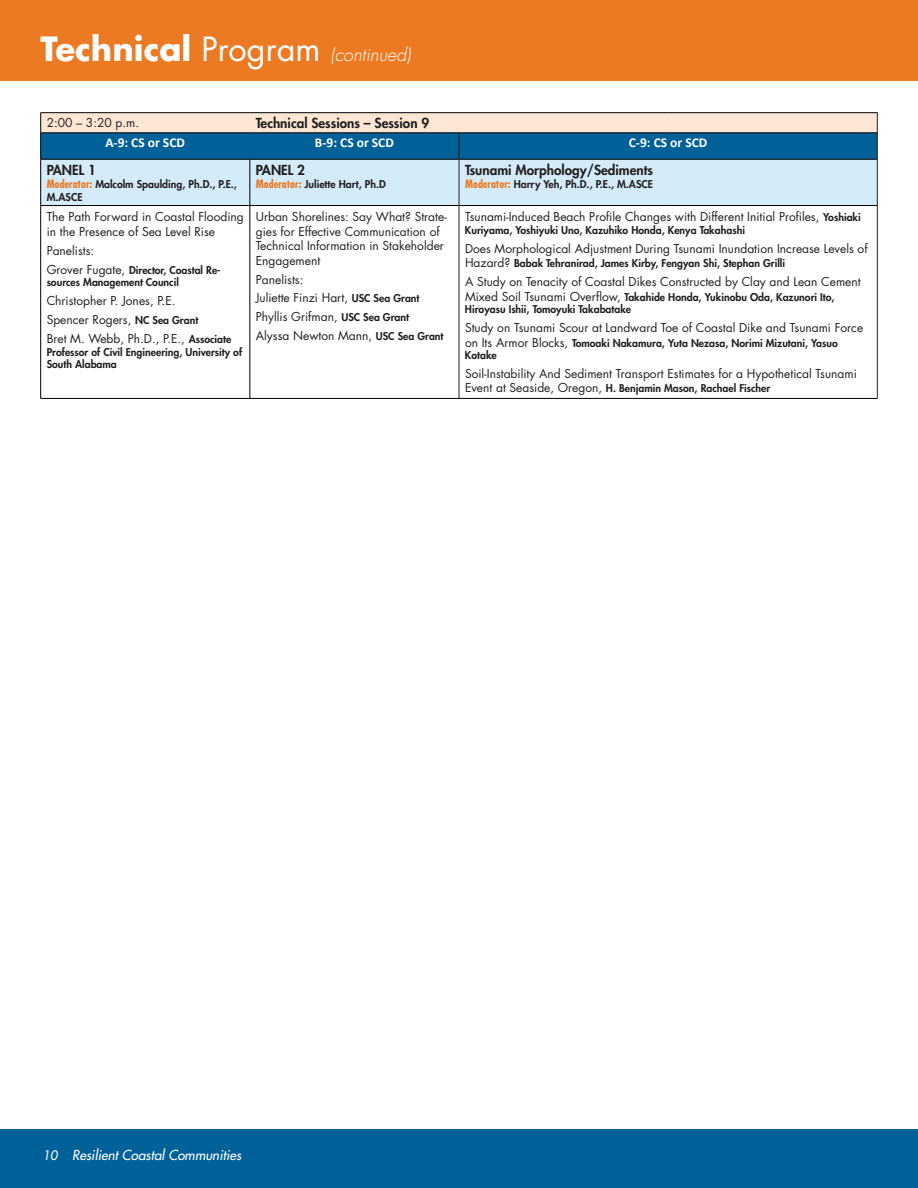
<style>
.page{position:relative;width:918px;height:1188px;background:#fff}
.page>*{position:absolute;margin:0;border:0;box-sizing:border-box;transform-origin:0 0}
.t1{font:italic 300 18px "Futura Std";color:#fff}
.t2{font:800 13.5px "Futura Std";color:#231f20}
.t3{font:700 13.5px "Calibri";color:#fff}
.t4{font:italic 500 13.5px "Futura Std";color:#fff}
.t5{font:12px/18.9px "Futura Std";color:#231f20}
.t6{font:800 10.5px/12.6px "Futura Std";color:#231f20}
.s1{font-weight:700;font-style:normal;font-size:32.55px}
.s2{font-weight:400;font-style:normal;font-size:32.55px}
.s3{font-weight:700;font-stretch:condensed;font-size:11.25px;color:#ec7a23}
.s4{font-weight:400;font-size:12px}
.s5{font-weight:800;font-size:10.5px}
.s6{font-size:12.75px}
</style>
<div class="page">
<div style="left:0;top:1129px;width:918px;height:59px;background:#006198"></div>
<hr style="left:40px;top:112px;width:210px;height:1px;background:#000">
<hr style="left:250px;top:112px;width:209px;height:1px;background:#000">
<hr style="left:459px;top:112px;width:209px;height:1px;background:#000">
<hr style="left:668px;top:112px;width:209px;height:1px;background:#000">
<hr style="left:40px;top:206px;width:1px;height:192px;background:#000">
<hr style="left:250px;top:206px;width:1px;height:192px;background:#000">
<hr style="left:40px;top:398px;width:210px;height:1px;background:#000">
<hr style="left:250px;top:398px;width:209px;height:1px;background:#000">
<hr style="left:459px;top:398px;width:209px;height:1px;background:#000">
<hr style="left:668px;top:398px;width:209px;height:1px;background:#000">
<svg style="left:40px;top:113px;width:838px;height:93px;background:#9abcce"></svg>
<hr style="left:459px;top:159px;width:1px;height:47px;background:#231f20">
<hr style="left:877px;top:159px;width:1px;height:47px;background:#231f20">
<hr style="left:459px;top:206px;width:1px;height:192px;background:#231f20">
<hr style="left:877px;top:206px;width:1px;height:192px;background:#231f20">
<div style="left:0;top:0;width:918px;height:80px;background:#ec7a23"></div>
<h1 class="t1" style="left:40px;top:43px;width:372px"><span class="s1">Technical</span> <span class="s2">Program</span> (continued)</h1>
<p class="t5" style="left:47px;top:113px;width:94px">2:00 – 3:20 p.m.</p>
<p class="t2" style="left:256px;top:115px;width:175px">Technical Sessions – Session 9</p>
<p class="t3" style="left:106px;top:134px;width:81px">A-9: CS or SCD</p>
<p class="t3" style="left:315px;top:134px;width:81px">B-9: CS or SCD</p>
<p class="t3" style="left:629px;top:134px;width:80px">C-9: CS or SCD</p>
<p class="t2" style="left:47px;top:161px;width:51px">PANEL 1</p>
<p class="t6" style="left:47px;top:178px;width:192px"><span class="s3">Moderator:</span> Malcolm Spaulding, Ph.D., P.E.,<br>M.ASCE</p>
<p class="t2" style="left:465px;top:161px;width:190px">Tsunami Morphology/Sediments</p>
<p class="t6" style="left:465px;top:178px;width:190px"><span class="s3">Moderator:</span> Harry Yeh, Ph.D., P.E., M.ASCE</p>
<p class="t2" style="left:256px;top:161px;width:51px">PANEL 2</p>
<p class="t6" style="left:256px;top:178px;width:132px"><span class="s3">Moderator:</span> Juliette Hart, Ph.D</p>
<p class="t5" style="left:47px;top:210px;width:199px;line-height:14.4px">The Path Forward in Coastal Flooding in the Presence of Sea Level Rise</p>
<p class="t5" style="left:47px;top:241px;width:49px">Panelists:</p>
<p class="t6" style="left:47px;top:263px;width:176px"><span class="s4">Grover Fugate,</span> Director, Coastal Re&shy;sources Management Council</p>
<p class="t5" style="left:47px;top:291px;width:186px">Christopher P. Jones, P.E.<br>Spencer Rogers, <span class="s5">NC Sea Grant<br></span>Bret M. Webb, Ph.D., P.E., <span class="s5">Associate</span></p>
<p class="t6" style="left:47px;top:345px;width:197px">Professor of Civil Engineering, University of<br>South Alabama</p>
<p class="t5" style="left:256px;top:210px;width:192px;line-height:14.4px">Urban Shorelines: Say What? Strate&shy;gies for Effective Communication of<br>Technical Information in Stakeholder<br>Engagement</p>
<p class="t5" style="left:256px;top:270px;width:189px">Panelists:<br>Juliette Finzi Hart, <span class="s5">USC Sea Grant<br></span>Phyllis Grifman, <span class="s5">USC Sea Grant<br></span>Alyssa Newton Mann, <span class="s5">USC Sea Grant</span></p>
<p class="t5" style="left:465px;top:208px;width:397px">Tsunami-Induced Beach Profile Changes with Different Initial Profiles, <span class="s5">Yoshiaki</span></p>
<p class="t6" style="left:465px;top:224px;width:282px">Kuriyama, Yoshiyuki Uno, Kazuhiko Honda, Kenya Takahashi</p>
<p class="t5" style="left:465px;top:239px;width:404px">Does Morphological Adjustment During Tsunami Inundation Increase Levels of</p>
<p class="t6" style="left:465px;top:257px;width:322px"><span class="s4">Hazard?</span> Babak Tehranirad, James Kirby, Fengyan Shi, Stephan Grilli</p>
<p class="t5" style="left:465px;top:272px;width:397px">A Study on Tenacity of Coastal Dikes Constructed by Clay and Lean Cement</p>
<p class="t6" style="left:465px;top:290px;width:371px"><span class="s4">Mixed Soil Tsunami Overflow,</span> Takahide Honda, Yukinobu Oda, Kazunori Ito,<br>Hiroyasu Ishii, Tomoyuki Takabatake</p>
<p class="t5" style="left:465px;top:318px;width:400px">Study on Tsunami Scour at Landward Toe of Coastal Dike and Tsunami Force</p>
<p class="t6" style="left:465px;top:336px;width:374px"><span class="s4">on Its Armor Blocks,</span> Tomoaki Nakamura, Yuta Nezasa, Norimi Mizutani, Yasuo<br>Kotake</p>
<p class="t5" style="left:465px;top:364px;width:393px">Soil-Instability And Sediment Transport Estimates for a Hypothetical Tsunami</p>
<p class="t6" style="left:465px;top:382px;width:307px"><span class="s4">Event at Seaside, Oregon,</span> H. Benjamin Mason, Rachael Fischer</p>
<p class="t4" style="left:43px;top:1146px;width:200px"><span class="s6">10</span> Resilient Coastal Communities</p>
</div>
